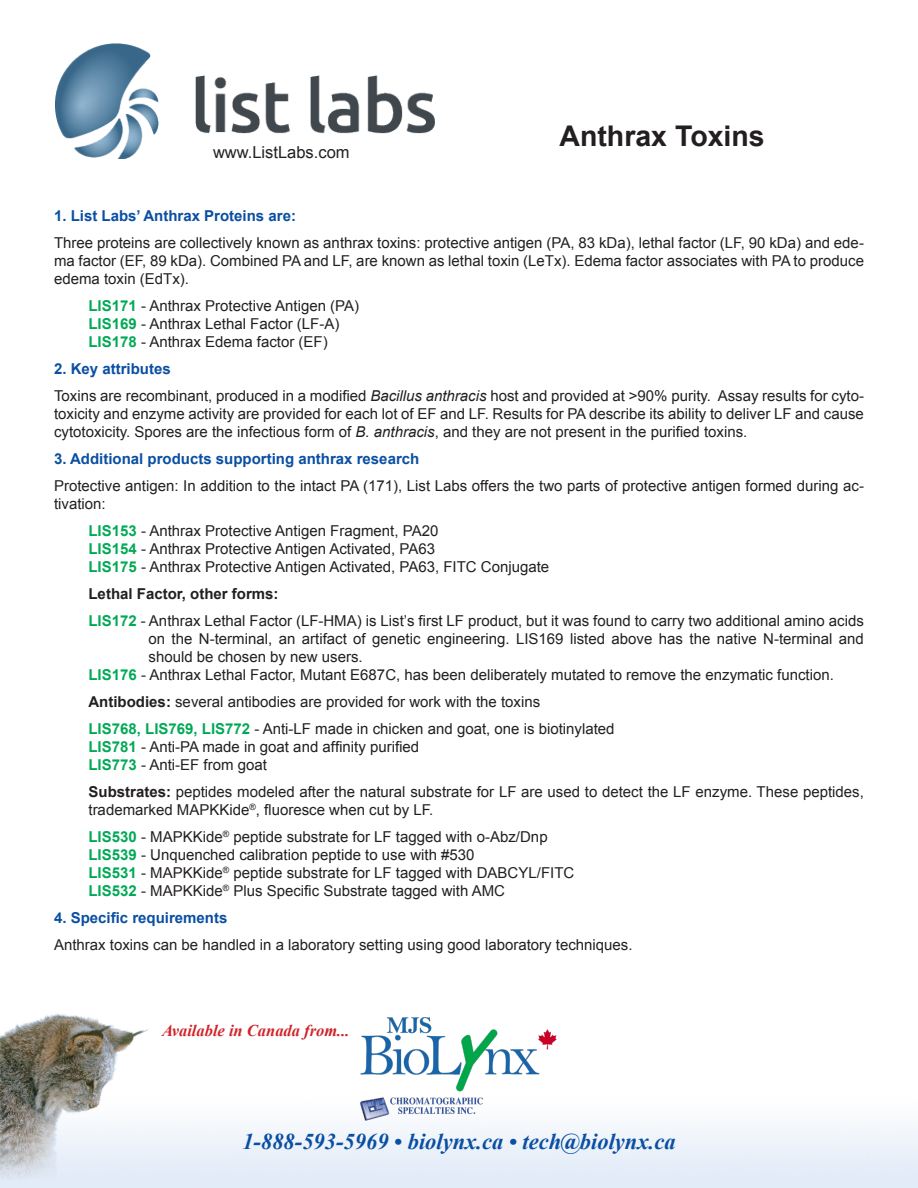
<style>
.page{position:relative;width:918px;height:1188px;background:#fff}
.page>*{position:absolute;margin:0;border:0;box-sizing:border-box;transform-origin:0 0}
.t1{font:700 28.5px "Arial";color:#231f20}
.t2{font:italic 700 22.5px "Times New Roman";color:#0a4fa2}
.t3{font:italic 700 16.5px "Times New Roman";color:#d1232a}
.t4{font:16.5px "Arial";color:#231f20}
.t5{font:15px/18px "Arial";color:#231f20}
.t6{font:700 15px "Arial";color:#0a4fa2}
.t7{font:700 15px "Arial";color:#231f20}
.s1{font-weight:700;color:#00a955}
.s2{font-style:italic}
.s3{font-weight:700}
</style>
<div class="page">
<img style="left:0;top:1013px;width:918px;height:175px">
<img style="left:56px;top:44px;width:378px;height:115px">
<img style="left:360px;top:1016px;width:198px;height:115px">
<p class="t4" style="left:213px;top:141px;width:138px">www.ListLabs.com</p>
<p class="t1" style="left:560px;top:117px;width:207px">Anthrax Toxins</p>
<p class="t6" style="left:54px;top:206px;width:244px">1. List Labs’ Anthrax Proteins are:</p>
<p class="t5" style="left:54px;top:234px;width:812px;text-align:justify">Three proteins are collectively known as anthrax toxins: protective antigen (PA, 83 kDa), lethal factor (LF, 90 kDa) and ede&shy;ma factor (EF, 89 kDa). Combined PA and LF, are known as lethal toxin (LeTx). Edema factor associates with PA to produce edema toxin (EdTx).</p>
<p class="t5" style="left:88px;top:297px;width:272px"><span class="s1">LIS171</span> - Anthrax Protective Antigen (PA)</p>
<p class="t5" style="left:88px;top:315px;width:252px"><span class="s1">LIS169</span> - Anthrax Lethal Factor (LF-A)</p>
<p class="t5" style="left:88px;top:333px;width:241px"><span class="s1">LIS178</span> - Anthrax Edema factor (EF)</p>
<p class="t6" style="left:54px;top:359px;width:118px">2. Key attributes</p>
<p class="t5" style="left:54px;top:387px;width:812px;text-align:justify">Toxins are recombinant, produced in a modified <span class="s2">Bacillus anthracis</span> host and provided at &gt;90% purity. Assay results for cyto&shy;toxicity and enzyme activity are provided for each lot of EF and LF. Results for PA describe its ability to deliver LF and cause cytotoxicity. Spores are the infectious form of <span class="s2">B. anthracis</span>, and they are not present in the purified toxins.</p>
<p class="t6" style="left:54px;top:449px;width:367px">3. Additional products supporting anthrax research</p>
<p class="t5" style="left:54px;top:477px;width:811px">Protective antigen: In addition to the intact PA (171), List Labs offers the two parts of protective antigen formed during ac&shy;tivation:</p>
<p class="t5" style="left:88px;top:522px;width:351px"><span class="s1">LIS153</span> - Anthrax Protective Antigen Fragment, PA20</p>
<p class="t5" style="left:88px;top:540px;width:348px"><span class="s1">LIS154</span> - Anthrax Protective Antigen Activated, PA63</p>
<p class="t5" style="left:88px;top:558px;width:462px"><span class="s1">LIS175</span> - Anthrax Protective Antigen Activated, PA63, FITC Conjugate</p>
<p class="t7" style="left:88px;top:584px;width:192px">Lethal Factor, other forms:</p>
<p class="t5" style="left:88px;top:612px;width:777px"><span class="s1">LIS172</span> - Anthrax Lethal Factor (LF-HMA) is List’s first LF product, but it was found to carry two additional amino acids</p>
<p class="t5" style="left:148px;top:630px;width:717px">on the N-terminal, an artifact of genetic engineering. LIS169 listed above has the native N-terminal and should be chosen by new users.</p>
<p class="t5" style="left:88px;top:666px;width:747px"><span class="s1">LIS176</span> - Anthrax Lethal Factor, Mutant E687C, has been deliberately mutated to remove the enzymatic function.</p>
<p class="t5" style="left:88px;top:693px;width:453px"><span class="s3">Antibodies:</span> several antibodies are provided for work with the toxins</p>
<p class="t5" style="left:88px;top:720px;width:528px"><span class="s1">LIS768, LIS769, LIS772</span> - Anti-LF made in chicken and goat, one is biotinylated</p>
<p class="t5" style="left:88px;top:738px;width:332px"><span class="s1">LIS781</span> - Anti-PA made in goat and affinity purified</p>
<p class="t5" style="left:88px;top:756px;width:180px"><span class="s1">LIS773</span> - Anti-EF from goat</p>
<p class="t5" style="left:88px;top:783px;width:777px"><span class="s3">Substrates:</span> peptides modeled after the natural substrate for LF are used to detect the LF enzyme. These peptides, trademarked MAPKKide<sup>®</sup>, fluoresce when cut by LF.</p>
<p class="t5" style="left:88px;top:828px;width:461px"><span class="s1">LIS530</span> - MAPKKide<sup>®</sup> peptide substrate for LF tagged with o-Abz/Dnp</p>
<p class="t5" style="left:88px;top:846px;width:388px"><span class="s1">LIS539</span> - Unquenched calibration peptide to use with #530</p>
<p class="t5" style="left:88px;top:864px;width:487px"><span class="s1">LIS531</span> - MAPKKide<sup>®</sup> peptide substrate for LF tagged with DABCYL/FITC</p>
<p class="t5" style="left:88px;top:882px;width:418px"><span class="s1">LIS532</span> - MAPKKide<sup>®</sup> Plus Specific Substrate tagged with AMC</p>
<p class="t6" style="left:54px;top:908px;width:175px">4. Specific requirements</p>
<p class="t5" style="left:54px;top:936px;width:580px">Anthrax toxins can be handled in a laboratory setting using good laboratory techniques.</p>
<p class="t3" style="left:162px;top:1019px;width:189px">Available in Canada from...</p>
<p class="t2" style="left:242px;top:1126px;width:435px">1-888-593-5969 • biolynx.ca • tech@biolynx.ca</p>
</div>
